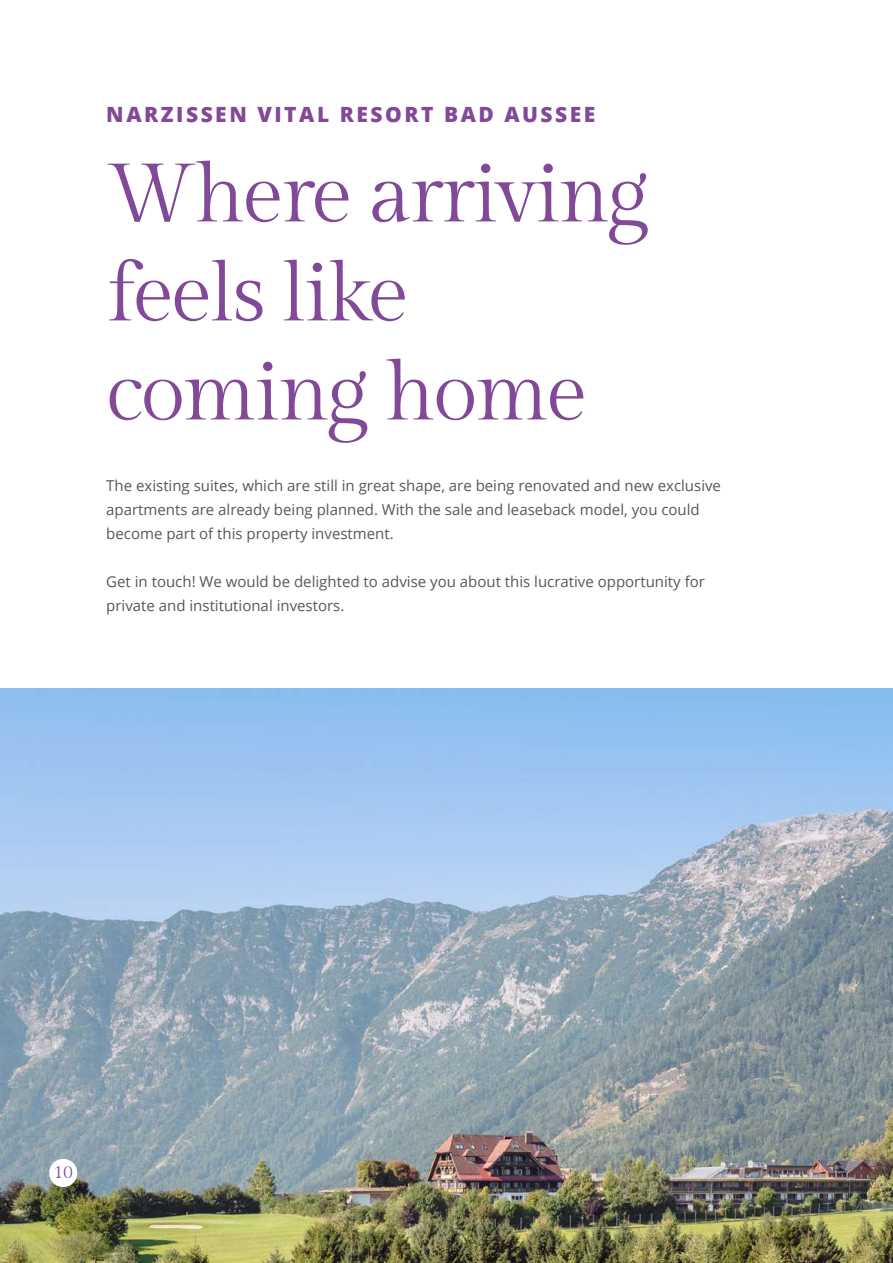
<style>
.page{position:relative;width:893px;height:1263px;background:#fff}
.page>*{position:absolute;margin:0;border:0;box-sizing:border-box;transform-origin:0 0}
.t1{font:82.5px/99px "Gilda Display";letter-spacing:-.03em;color:#814997}
.t2{font:800 21px "Open Sans";letter-spacing:.12em;color:#814997}
.t3{font:18px "Gilda Display";color:#814997}
.t4{font:15px/24px "Open Sans";color:#575756}
</style>
<div class="page">
<img style="left:0;top:689px;width:893px;height:574px">
<div style="left:49px;top:1159px;width:28px;height:28px;background:#fff;border-radius:50%"></div>
<h2 class="t2" style="left:106px;top:99px;width:491px">NARZISSEN VITAL RESORT BAD AUSSEE</h2>
<h1 class="t1" style="left:106px;top:143px;width:544px">Where arriving feels like coming home</h1>
<p class="t4" style="left:106px;top:474px;width:616px">The existing suites, which are still in great shape, are being renovated and new exclusive apartments are already being planned. With the sale and leaseback model, you could become part of this property investment.</p>
<p class="t4" style="left:106px;top:570px;width:600px">Get in touch! We would be delighted to advise you about this lucrative opportunity for private and institutional investors.</p>
<p class="t3" style="left:53px;top:1160px;width:21px">10</p>
</div>
